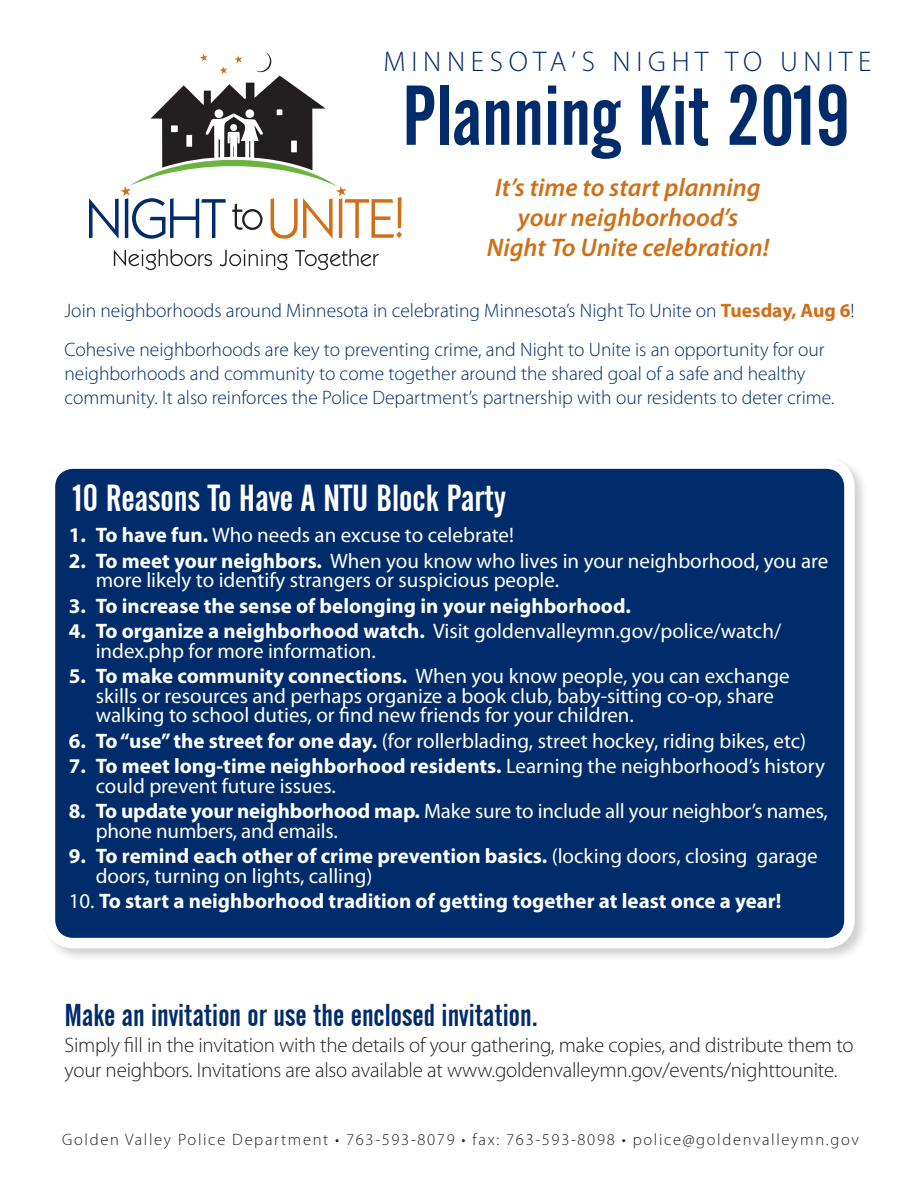
<style>
.page{position:relative;width:918px;height:1188px;background:#fff}
.page>*{position:absolute;margin:0;border:0;box-sizing:border-box;transform-origin:0 0}
.t1{font:84px "Alternate Gothic No 2 BT";color:#002c6b}
.body{font:37.5px "Alternate Gothic No 2 BT";color:#fff}
.subhead{font:31.5px "Alternate Gothic No 2 BT";color:#002c6b}
.body-2{font:300 28.5px "Myriad Pro";letter-spacing:.2em;color:#002c6b}
.t2{font:italic 600 25.5px "Myriad Pro";color:#d06f18}
.t3{font:21px/19.5px "Myriad Pro";color:#fff}
.body-3{font:300 21px/25.2px "Myriad Pro";letter-spacing:-.01em;color:#231f20}
.Paragraph_Style_3{font:700 21px "Myriad Pro";color:#fff}
.intro_paragraph{font:300 19.5px/24px "Myriad Pro";color:#002c6b}
.body-4{font:300 16.5px "Myriad Pro";letter-spacing:.1em;color:#231f20}
.s1{font-weight:700;color:#d06f18}
.s2{font-weight:700}
.s3{font-weight:400}
</style>
<div class="page">
<svg style="left:89px;top:52px;width:313px;height:187px"></svg>
<svg style="left:114px;top:249px;width:98px;height:21px"></svg>
<svg style="left:220px;top:249px;width:68px;height:21px"></svg>
<svg style="left:295px;top:249px;width:84px;height:21px"></svg>
<div style="left:43px;top:456px;width:826px;height:507px;background:#231f20;opacity:.21"></div>
<div style="left:50px;top:464px;width:799px;height:479px;background:#002c6b;border-radius:23px"></div>
<div style="left:45px;top:458px;width:810px;height:490px;border:10px solid #fff;border-radius:23px"></div>
<p class="body-2" style="left:384px;top:46px;width:489px">MINNESOTA’S NIGHT TO UNITE</p>
<p class="t1" style="left:402px;top:69px;width:450px">Planning Kit 2019</p>
<p class="t2" style="left:495px;top:171px;width:267px">It’s time to start planning</p>
<p class="t2" style="left:518px;top:201px;width:222px">your neighborhood’s</p>
<p class="t2" style="left:487px;top:231px;width:284px">Night To Unite celebration!</p>
<p class="intro_paragraph" style="left:64px;top:299px;width:792px">Join neighborhoods around Minnesota in celebrating Minnesota’s Night To Unite on <span class="s1">Tuesday, Aug 6</span>!</p>
<p class="intro_paragraph" style="left:64px;top:338px;width:771px">Cohesive neighborhoods are key to preventing crime, and Night to Unite is an opportunity for our neighborhoods and community to come together around the shared goal of a safe and healthy community. It also reinforces the Police Department’s partnership with our residents to deter crime.</p>
<p class="body" style="left:73px;top:477px;width:435px">10 Reasons To Have A NTU Block Party</p>
<p class="t3" style="left:69px;top:525px;width:447px"><span class="s2">1. To have fun.</span> Who needs an excuse to celebrate!</p>
<p class="t3" style="left:96px;top:551px;width:734px;text-indent:-27px"><span class="s2">2. To meet your neighbors.</span> When you know who lives in your neighborhood, you are more likely to identify strangers or suspicious people.</p>
<p class="Paragraph_Style_3" style="left:69px;top:592px;width:564px">3. To increase the sense of belonging in your neighborhood.</p>
<p class="t3" style="left:96px;top:621px;width:687px;text-indent:-27px"><span class="s2">4. To organize a neighborhood watch.</span> Visit goldenvalleymn.gov/police/watch/ index.php for more information.</p>
<p class="t3" style="left:96px;top:666px;width:695px;text-indent:-27px"><span class="s2">5. To make community connections.</span> When you know people, you can exchange skills or resources and perhaps organize a book club, baby-sitting co-op, share walking to school duties, or find new friends for your children.</p>
<p class="t3" style="left:69px;top:731px;width:739px"><span class="s2">6. To “use” the street for one day.</span> (for rollerblading, street hockey, riding bikes, etc)</p>
<p class="t3" style="left:96px;top:756px;width:731px;text-indent:-27px"><span class="s2">7. To meet long-time neighborhood residents.</span> Learning the neighborhood’s history could prevent future issues.</p>
<p class="t3" style="left:96px;top:801px;width:734px;text-indent:-27px"><span class="s2">8. To update your neighborhood map.</span> Make sure to include all your neighbor’s names, phone numbers, and emails.</p>
<p class="t3" style="left:96px;top:846px;width:723px;text-indent:-27px"><span class="s2">9. To remind each other of crime prevention basics.</span> (locking doors, closing garage doors, turning on lights, calling)</p>
<p class="Paragraph_Style_3" style="left:69px;top:888px;width:714px"><span class="s3">10.</span> To start a neighborhood tradition of getting together at least once a year!</p>
<p class="subhead" style="left:64px;top:998px;width:475px">Make an invitation or use the enclosed invitation.</p>
<p class="body-3" style="left:64px;top:1032px;width:791px">Simply fill in the invitation with the details of your gathering, make copies, and distribute them to your neighbors. Invitations are also available at www.goldenvalleymn.gov/events/nighttounite.</p>
<p class="body-4" style="left:62px;top:1130px;width:798px">Golden Valley Police Department • 763-593-8079 • fax: 763-593-8098 • police@goldenvalleymn.gov</p>
</div>
